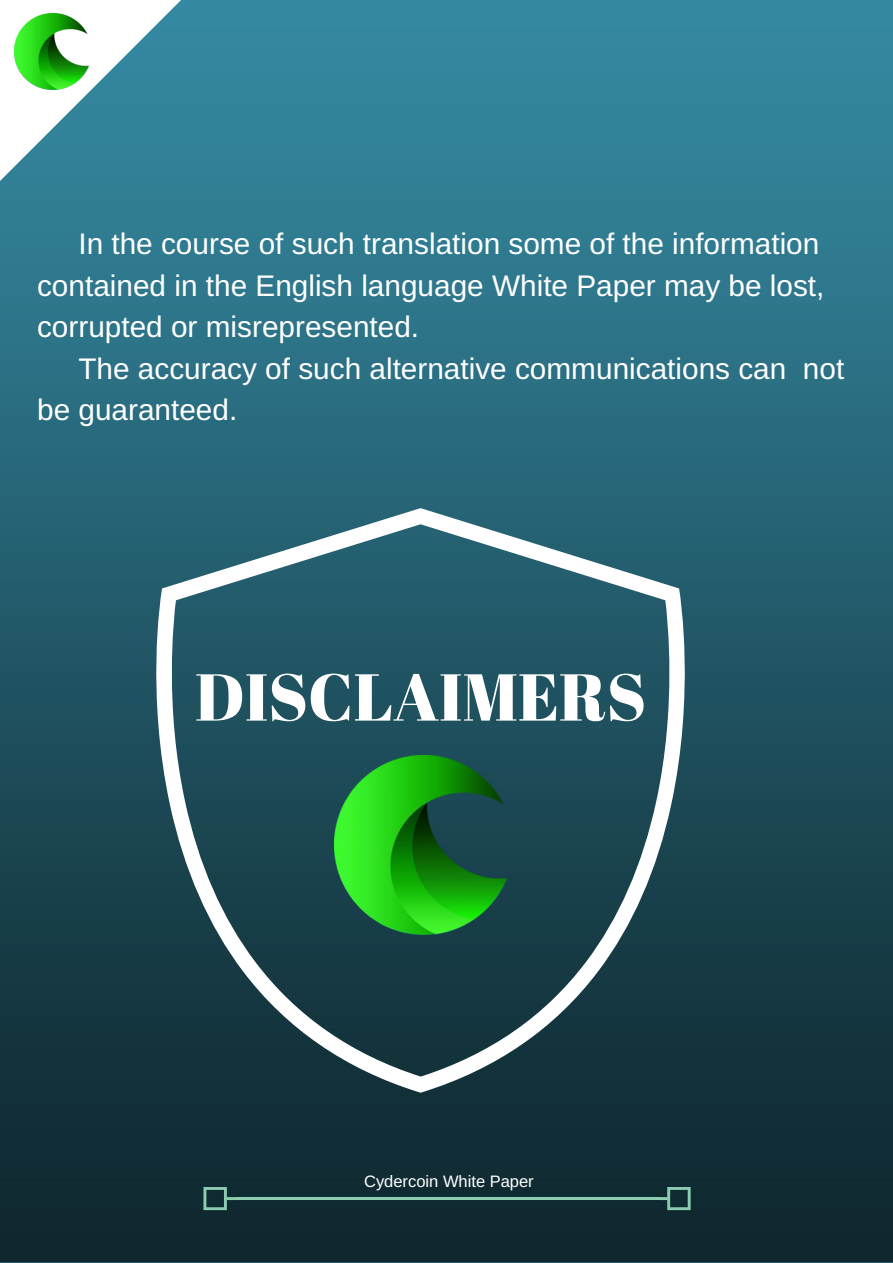
<style>
.page{position:relative;width:893px;height:1263px;background:#fff}
.page>*{position:absolute;margin:0;border:0;box-sizing:border-box;transform-origin:0 0}
.t1{font:66.15px "Abril Fatface";color:#fff}
.t2{font:29.7px/41.5px "Arimo";color:#fff}
.t3{font:16.5px "Arimo";color:#fff}
</style>
<div class="page">
<img style="left:0;top:0;width:892px;height:1262px">
<svg style="left:156px;top:508px;width:529px;height:585px;background:#2e5863"></svg>
<svg style="left:0;top:0;width:182px;height:181px"></svg>
<img style="left:15px;top:13px;width:74px;height:77px">
<img style="left:334px;top:755px;width:172px;height:179px">
<hr style="left:237px;top:1197px;width:422px;height:3px;background:#8ccdb0">
<svg style="left:658px;top:1187px;width:32px;height:23px"></svg>
<svg style="left:203px;top:1187px;width:35px;height:23px"></svg>
<p class="t2" style="left:37px;top:223px;width:788px;text-indent:41px">In the course of such translation some of the information contained in the English language White Paper may be lost, corrupted or misrepresented.</p>
<p class="t2" style="left:37px;top:348px;width:808px;text-indent:41px">The accuracy of such alternative communications can not be guaranteed.</p>
<h1 class="t1" style="left:195px;top:651px;width:453px">DISCLAIMERS</h1>
<p class="t3" style="left:364px;top:1172px;width:171px">Cydercoin White Paper</p>
</div>
